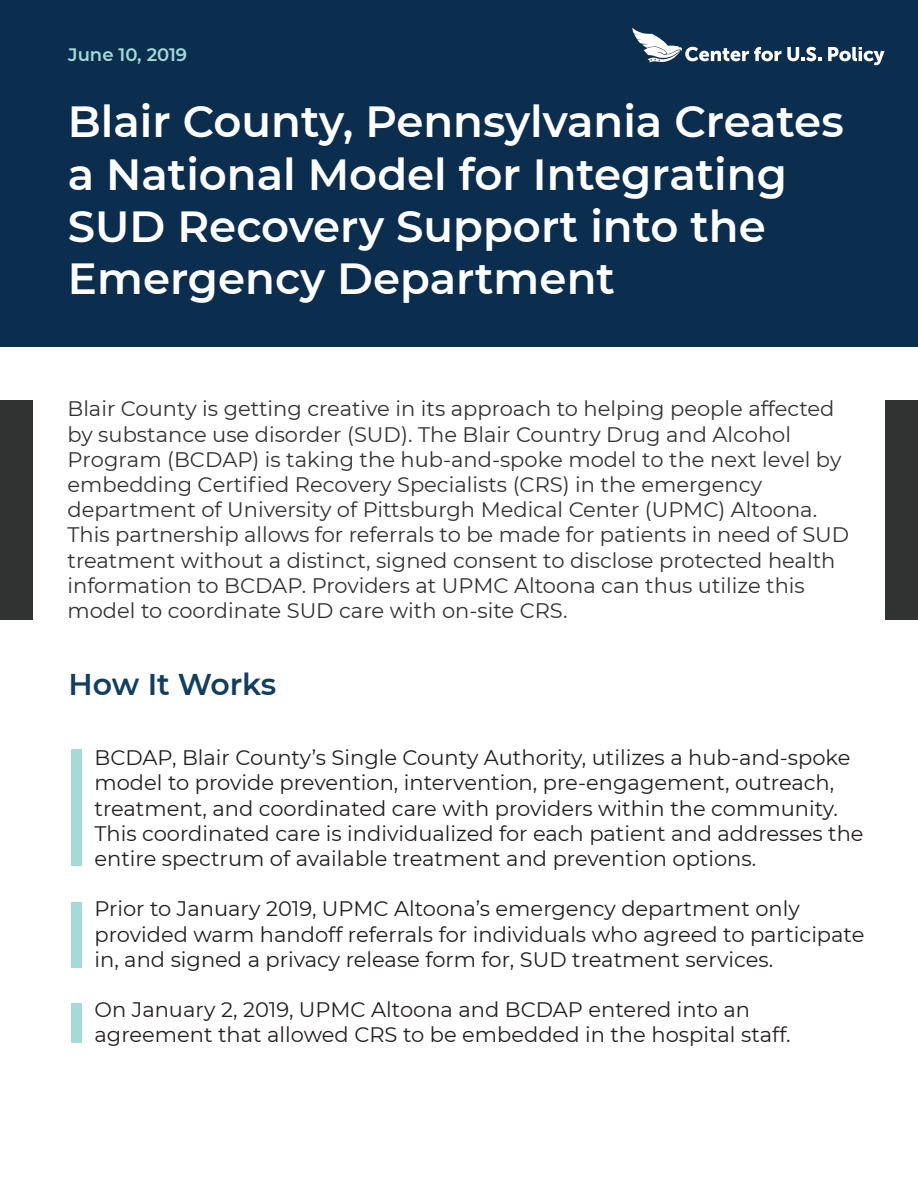
<style>
.page{position:relative;width:918px;height:1188px;background:#fff}
.page>*{position:absolute;margin:0;border:0;box-sizing:border-box;transform-origin:0 0}
.t1{font:600 43.5px/52.2px "Montserrat";color:#fff}
.t2{font:600 30px "Montserrat";letter-spacing:-.005em;color:#123f5d}
.t3{font:21px/25.2px "Montserrat";color:#231f20}
.t4{font:21px/25.2px "Montserrat";color:#313232}
.t5{font:600 18px "Montserrat";color:#a5dad7}
</style>
<div class="page">
<div style="left:0;top:401px;width:33px;height:219px;background:#313232"></div>
<div style="left:72px;top:750px;width:10px;height:116px;background:#a5dad7"></div>
<div style="left:72px;top:902px;width:10px;height:65px;background:#a5dad7"></div>
<div style="left:72px;top:1004px;width:10px;height:39px;background:#a5dad7"></div>
<div style="left:885px;top:401px;width:33px;height:219px;background:#313232"></div>
<div style="left:0;top:0;width:918px;height:347px;background:#0b2d4e"></div>
<svg style="left:632px;top:28px;width:149px;height:35px"></svg>
<svg style="left:787px;top:47px;width:34px;height:14px"></svg>
<svg style="left:828px;top:47px;width:57px;height:18px"></svg>
<p class="t5" style="left:68px;top:42px;width:121px">June 10, 2019</p>
<h1 class="t1" style="left:68px;top:94px;width:777px">Blair County, Pennsylvania Creates a National Model for Integrating<br>SUD Recovery Support into the<br>Emergency Department</h1>
<p class="t4" style="left:68px;top:396px;width:783px">Blair County is getting creative in its approach to helping people affected by substance use disorder (SUD). The Blair Country Drug and Alcohol Program (BCDAP) is taking the hub-and-spoke model to the next level by embedding Certified Recovery Specialists (CRS) in the emergency department of University of Pittsburgh Medical Center (UPMC) Altoona.<br>This partnership allows for referrals to be made for patients in need of SUD treatment without a distinct, signed consent to disclose protected health information to BCDAP. Providers at UPMC Altoona can thus utilize this model to coordinate SUD care with on-site CRS.</p>
<h2 class="t2" style="left:69px;top:663px;width:209px">How It Works</h2>
<p class="t3" style="left:95px;top:744px;width:771px">BCDAP, Blair County’s Single County Authority, utilizes a hub-and-spoke model to provide prevention, intervention, pre-engagement, outreach, treatment, and coordinated care with providers within the community.<br>This coordinated care is individualized for each patient and addresses the entire spectrum of available treatment and prevention options.</p>
<p class="t3" style="left:95px;top:896px;width:771px">Prior to January 2019, UPMC Altoona’s emergency department only provided warm handoff referrals for individuals who agreed to participate in, and signed a privacy release form for, SUD treatment services.</p>
<p class="t3" style="left:95px;top:996px;width:698px">On January 2, 2019, UPMC Altoona and BCDAP entered into an agreement that allowed CRS to be embedded in the hospital staff.</p>
</div>
